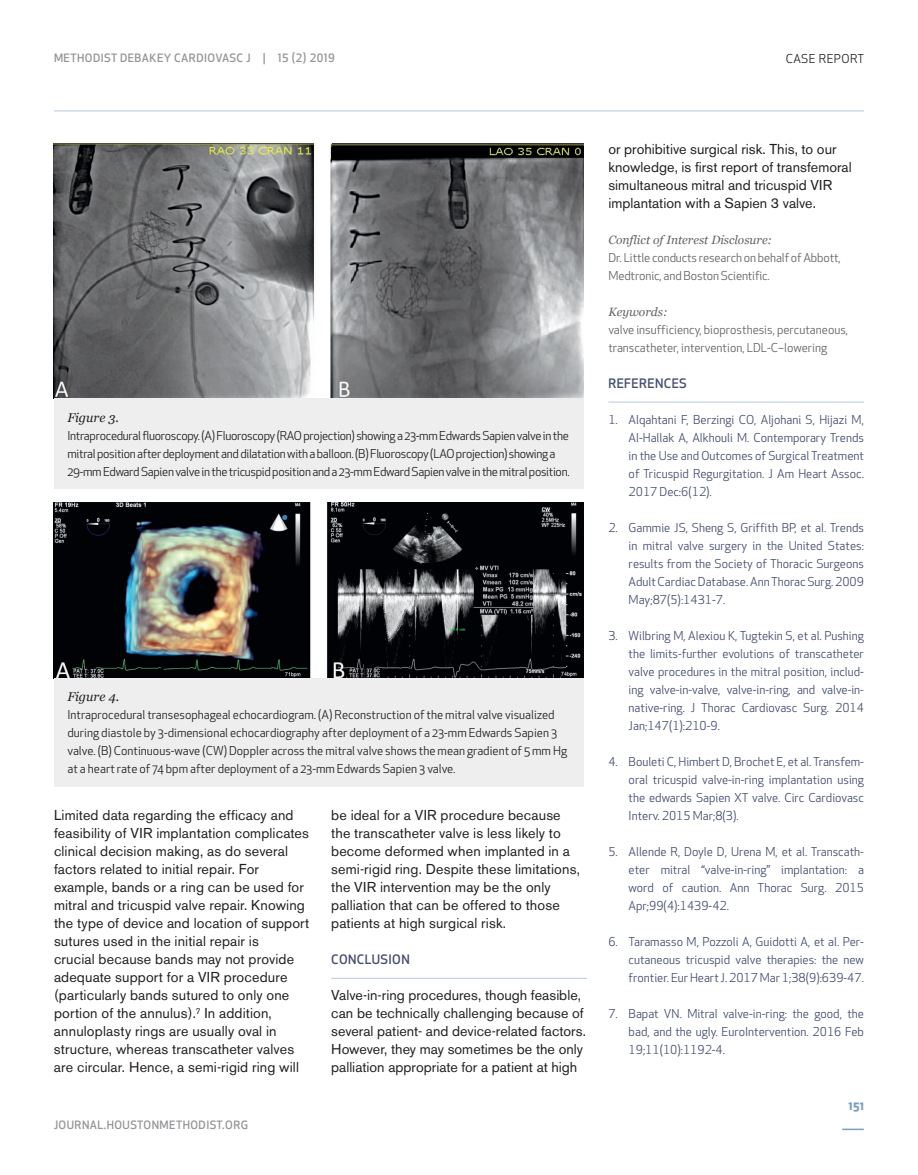
<style>
.page{position:relative;width:918px;height:1175px;background:#fff}
.page>*{position:absolute;margin:0;border:0;box-sizing:border-box;transform-origin:0 0}
.t1{font:14.25px/18px "Akzidenz Grotesk BE";letter-spacing:.01em;color:#231f20}
.t2{font:500 12.75px "Apex New";letter-spacing:.03em;color:#434d6e}
.t3{font:italic 12.75px "Georgia";color:#231f20}
.t4{font:12px/18px "Apex New";color:#434d6e;text-align:justify}
.t5{font:12px/18px "Apex New";color:#231f20}
.t6{font:12px/18px "Apex New";letter-spacing:-.02em;color:#231f20}
.t7{font:12px/18px "Apex New";color:#636366}
.t8{font:italic 12px "Georgia";color:#636366}
.t9{font:12px "Apex New";letter-spacing:.04em;color:#231f20}
.t10{font:700 12px "Apex New";color:#7b9fc3}
.t11{font:500 11.25px "Apex New";letter-spacing:.04em;color:#939598}
</style>
<div class="page">
<hr style="left:842px;top:1128px;width:22px;height:2px;background:#7b9fc3">
<hr style="left:54px;top:110px;width:810px;height:1px;background:#b8c8de">
<hr style="left:331px;top:978px;width:256px;height:1px;background:#b8c8de">
<hr style="left:608px;top:402px;width:256px;height:1px;background:#b8c8de">
<img style="left:54px;top:143px;width:529px;height:255px">
<div style="left:54px;top:398px;width:529px;height:91px;background:#eeeeef"></div>
<img style="left:54px;top:502px;width:529px;height:176px">
<div style="left:54px;top:678px;width:529px;height:108px;background:#eeeeef"></div>
<p class="t11" style="left:54px;top:51px;width:282px">METHODIST DEBAKEY CARDIOVASC J | 15 (2) 2019</p>
<p class="t9" style="left:786px;top:51px;width:80px">CASE REPORT</p>
<p class="t3" style="left:67px;top:409px;width:53px">Figure 3.</p>
<p class="t6" style="left:67px;top:426px;width:504px">Intraprocedural fluoroscopy. (A) Fluoroscopy (RAO projection) showing a 23-mm Edwards Sapien valve in the mitral position after deployment and dilatation with a balloon. (B) Fluoroscopy (LAO projection) showing a<br>29-mm Edward Sapien valve in the tricuspid position and a 23-mm Edward Sapien valve in the mitral position.</p>
<p class="t3" style="left:67px;top:689px;width:53px">Figure 4.</p>
<p class="t5" style="left:67px;top:706px;width:501px">Intraprocedural transesophageal echocardiogram. (A) Reconstruction of the mitral valve visualized during diastole by 3-dimensional echocardiography after deployment of a 23-mm Edwards Sapien 3 valve. (B) Continuous-wave (CW) Doppler across the mitral valve shows the mean gradient of 5 mm Hg at a heart rate of 74 bpm after deployment of a 23-mm Edwards Sapien 3 valve.</p>
<p class="t1" style="left:54px;top:806px;width:257px">Limited data regarding the efficacy and feasibility of VIR implantation complicates clinical decision making, as do several factors related to initial repair. For example, bands or a ring can be used for mitral and tricuspid valve repair. Knowing the type of device and location of support sutures used in the initial repair is<br>crucial because bands may not provide adequate support for a VIR procedure (particularly bands sutured to only one portion of the annulus).<sup>7</sup> In addition, annuloplasty rings are usually oval in structure, whereas transcatheter valves are circular. Hence, a semi-rigid ring will</p>
<p class="t1" style="left:331px;top:806px;width:250px">be ideal for a VIR procedure because the transcatheter valve is less likely to become deformed when implanted in a semi-rigid ring. Despite these limitations, the VIR intervention may be the only palliation that can be offered to those patients at high surgical risk.</p>
<p class="t2" style="left:331px;top:951px;width:80px">CONCLUSION</p>
<p class="t1" style="left:331px;top:986px;width:256px">Valve-in-ring procedures, though feasible, can be technically challenging because of several patient- and device-related factors.<br>However, they may sometimes be the only palliation appropriate for a patient at high</p>
<p class="t11" style="left:54px;top:1117px;width:196px">JOURNAL.HOUSTONMETHODIST.ORG</p>
<p class="t1" style="left:608px;top:140px;width:245px">or prohibitive surgical risk. This, to our knowledge, is first report of transfemoral simultaneous mitral and tricuspid VIR implantation with a Sapien 3 valve.</p>
<p class="t8" style="left:608px;top:232px;width:165px">Conflict of Interest Disclosure:</p>
<p class="t7" style="left:608px;top:249px;width:234px">Dr. Little conducts research on behalf of Abbott,<br>Medtronic, and Boston Scientific.</p>
<p class="t8" style="left:608px;top:304px;width:61px">Keywords:</p>
<p class="t7" style="left:608px;top:321px;width:241px">valve insufficiency, bioprosthesis, percutaneous, transcatheter, intervention, LDL-C–lowering</p>
<p class="t2" style="left:608px;top:375px;width:80px">REFERENCES</p>
<p class="t4" style="left:629px;top:411px;width:237px;text-indent:-20px">1. Alqahtani F, Berzingi CO, Aljohani S, Hijazi M, Al-Hallak A, Alkhouli M. Contemporary Trends in the Use and Outcomes of Surgical Treatment of Tricuspid Regurgitation. J Am Heart Assoc.<br>2017 Dec:6(12).</p>
<p class="t4" style="left:629px;top:519px;width:237px;text-indent:-20px">2. Gammie JS, Sheng S, Griffith BP, et al. Trends in mitral valve surgery in the United States: results from the Society of Thoracic Surgeons Adult Cardiac Database. Ann Thorac Surg. 2009<br>May;87(5):1431-7.</p>
<p class="t4" style="left:629px;top:627px;width:237px;text-indent:-20px">3. Wilbring M, Alexiou K, Tugtekin S, et al. Pushing the limits-further evolutions of transcatheter valve procedures in the mitral position, includ&shy;ing valve-in-valve, valve-in-ring, and valve-in&shy;native-ring. J Thorac Cardiovasc Surg. 2014<br>Jan;147(1):210-9.</p>
<p class="t4" style="left:629px;top:753px;width:237px;text-indent:-20px">4. Bouleti C, Himbert D, Brochet E, et al. Transfem&shy;oral tricuspid valve-in-ring implantation using the edwards Sapien XT valve. Circ Cardiovasc Interv. 2015 Mar;8(3).</p>
<p class="t4" style="left:629px;top:843px;width:237px;text-indent:-20px">5. Allende R, Doyle D, Urena M, et al. Transcath&shy;eter mitral “valve-in-ring” implantation: a word of caution. Ann Thorac Surg. 2015<br>Apr;99(4):1439-42.</p>
<p class="t4" style="left:629px;top:933px;width:237px;text-indent:-20px">6. Taramasso M, Pozzoli A, Guidotti A, et al. Per&shy;cutaneous tricuspid valve therapies: the new frontier. Eur Heart J. 2017 Mar 1;38(9):639-47.</p>
<p class="t4" style="left:629px;top:1005px;width:237px;text-indent:-20px">7. Bapat VN. Mitral valve-in-ring: the good, the bad, and the ugly. EuroIntervention. 2016 Feb 19;11(10):1192-4.</p>
<p class="t10" style="left:849px;top:1097px;width:17px">151</p>
</div>
